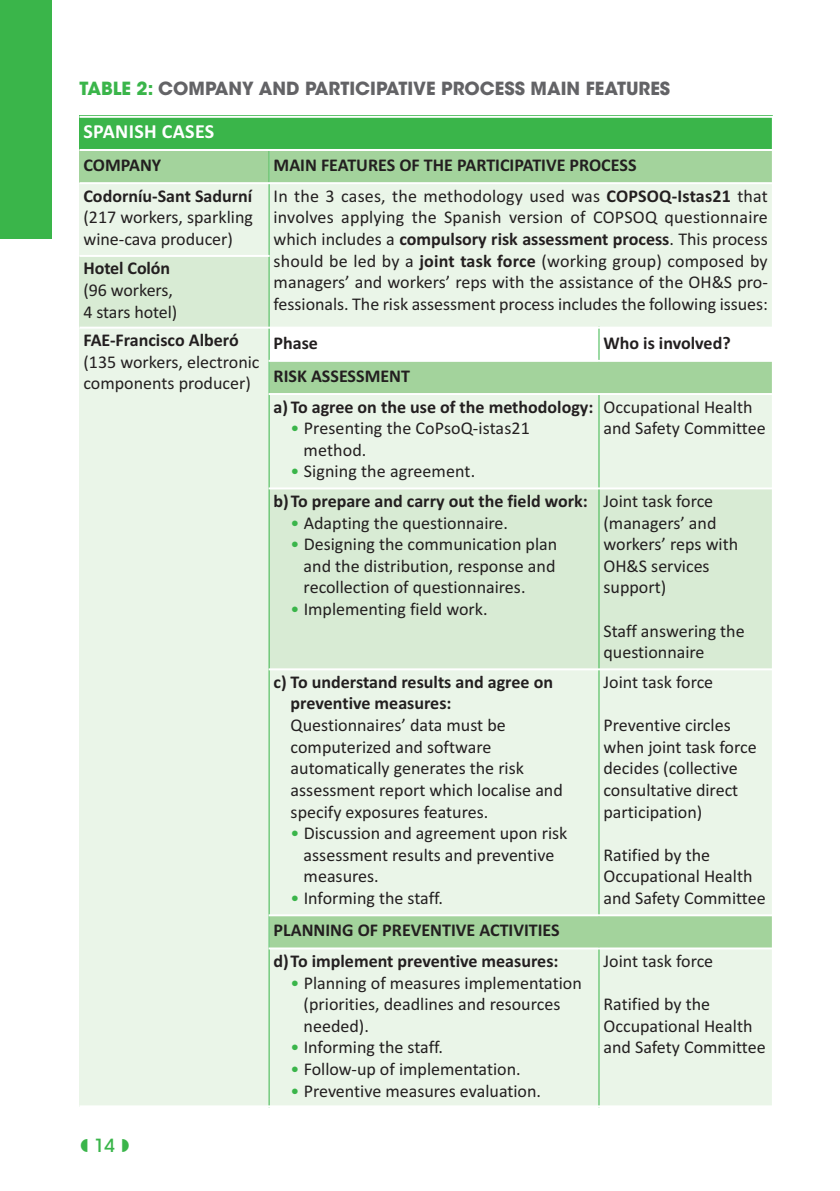
<style>
.page{position:relative;width:840px;height:1191px;background:#fff}
.page>*{position:absolute;margin:0;border:0;box-sizing:border-box;transform-origin:0 0}
.t1{font:700 20px "Calibri";letter-spacing:.015em;color:#fff}
.t2{font:18px/21.6px "Calibri";color:#231f20}
.t3{font:700 18px/30.6px "Calibri";color:#231f20}
.t4{font:700 18px "ITC Avant Garde Std";color:#636366}
.t5{font:500 18px "ITC Avant Garde Std";color:#3ab54a}
.s1{color:#3ab54a}
.s2{font-weight:700}
</style>
<div class="page">
<div style="left:0;top:0;width:51px;height:238px;background:#3ab54a"></div>
<div style="left:79px;top:116px;width:693px;height:34px;background:#3ab54a"></div>
<div style="left:79px;top:150px;width:190px;height:33px;background:#a3d39c"></div>
<div style="left:269px;top:150px;width:503px;height:33px;background:#a3d39c"></div>
<div style="left:79px;top:183px;width:190px;height:73px;background:#eaf5e8"></div>
<div style="left:269px;top:183px;width:503px;height:145px;background:#eaf5e8"></div>
<div style="left:79px;top:256px;width:190px;height:72px;background:#d8ebd4"></div>
<div style="left:79px;top:328px;width:190px;height:778px;background:#eaf5e8"></div>
<div style="left:269px;top:361px;width:503px;height:33px;background:#a3d39c"></div>
<div style="left:269px;top:394px;width:329px;height:94px;background:#eaf5e8"></div>
<div style="left:599px;top:394px;width:173px;height:94px;background:#eaf5e8"></div>
<div style="left:269px;top:488px;width:329px;height:181px;background:#d8ebd4"></div>
<div style="left:599px;top:488px;width:173px;height:181px;background:#d8ebd4"></div>
<div style="left:269px;top:669px;width:329px;height:246px;background:#eaf5e8"></div>
<div style="left:599px;top:669px;width:173px;height:246px;background:#eaf5e8"></div>
<div style="left:269px;top:915px;width:503px;height:33px;background:#a3d39c"></div>
<div style="left:269px;top:948px;width:329px;height:159px;background:#eaf5e8"></div>
<div style="left:599px;top:948px;width:173px;height:159px;background:#eaf5e8"></div>
<hr style="left:268px;top:149px;width:1px;height:958px;background:#3ab54a">
<hr style="left:598px;top:327px;width:1px;height:35px;background:#3ab54a">
<hr style="left:598px;top:393px;width:1px;height:523px;background:#3ab54a">
<hr style="left:598px;top:947px;width:1px;height:160px;background:#3ab54a">
<hr style="left:771px;top:116px;width:2px;height:991px;background:#fff">
<hr style="left:79px;top:116px;width:694px;height:2px;background:#fff">
<hr style="left:79px;top:149px;width:694px;height:2px;background:#fff">
<hr style="left:79px;top:182px;width:694px;height:2px;background:#fff">
<hr style="left:79px;top:255px;width:190px;height:2px;background:#fff">
<hr style="left:79px;top:327px;width:694px;height:2px;background:#fff">
<hr style="left:268px;top:360px;width:505px;height:2px;background:#fff">
<hr style="left:268px;top:393px;width:505px;height:2px;background:#fff">
<hr style="left:268px;top:487px;width:505px;height:2px;background:#fff">
<hr style="left:268px;top:668px;width:505px;height:2px;background:#fff">
<hr style="left:268px;top:914px;width:505px;height:2px;background:#fff">
<hr style="left:268px;top:947px;width:505px;height:2px;background:#fff">
<hr style="left:79px;top:1105px;width:694px;height:2px;background:#fff">
<p class="t4" style="left:79px;top:78px;width:592px"><span class="s1">TABLE 2:</span> COMPANY AND PARTICIPATIVE PROCESS MAIN FEATURES</p>
<p class="t1" style="left:83px;top:125px;width:132px">SPANISH CASES</p>
<p class="t3" style="left:83px;top:151px;width:79px">COMPANY</p>
<p class="t3" style="left:273px;top:151px;width:364px">MAIN FEATURES OF THE PARTICIPATIVE PROCESS</p>
<p class="t3" style="left:83px;top:182px;width:170px">Codorníu-Sant Sadurní</p>
<p class="t2" style="left:83px;top:208px;width:171px">(217 workers, sparkling wine-cava producer)</p>
<p class="t2" style="left:273px;top:186px;width:495px;text-align:justify">In the 3 cases, the methodology used was <span class="s2">COPSOQ-Istas21</span> that involves applying the Spanish version of COPSOQ questionnaire which includes a <span class="s2">compulsory risk assessment process</span>. This process should be led by a <span class="s2">joint task force</span> (working group) composed by managers’ and workers’ reps with the assistance of the OH&amp;S pro&shy;fessionals. The risk assessment process includes the following issues:</p>
<p class="t3" style="left:83px;top:255px;width:88px">Hotel Colón</p>
<p class="t2" style="left:83px;top:281px;width:95px">(96 workers,<br>4 stars hotel)</p>
<p class="t3" style="left:83px;top:326px;width:157px">FAE-Francisco Alberó</p>
<p class="t2" style="left:83px;top:352px;width:177px">(135 workers, electronic components producer)</p>
<p class="t3" style="left:273px;top:329px;width:46px">Phase</p>
<p class="t3" style="left:603px;top:329px;width:129px">Who is involved?</p>
<p class="t3" style="left:273px;top:362px;width:321px">RISK ASSESSMENT<br>a) To agree on the use of the methodology:</p>
<p class="t2" style="left:303px;top:419px;width:227px;text-indent:-13px"><span class="s1">•</span> Presenting the CoPsoQ-istas21 method.</p>
<p class="t2" style="left:290px;top:462px;width:186px"><span class="s1">•</span> Signing the agreement.</p>
<p class="t2" style="left:603px;top:397px;width:164px">Occupational Health and Safety Committee</p>
<p class="t5" style="left:94px;top:1135px;width:23px">14</p>
<p class="t3" style="left:273px;top:487px;width:315px">b)To prepare and carry out the field work:</p>
<p class="t2" style="left:290px;top:513px;width:219px"><span class="s1">•</span> Adapting the questionnaire.</p>
<p class="t2" style="left:303px;top:535px;width:255px;text-align:justify;text-indent:-13px"><span class="s1">•</span> Designing the communication plan and the distribution, response and recollection of questionnaires.</p>
<p class="t2" style="left:290px;top:599px;width:198px"><span class="s1">•</span> Implementing field work.</p>
<p class="t3" style="left:290px;top:672px;width:264px;line-height:21.6px;text-indent:-17px">c) To understand results and agree on preventive measures:</p>
<p class="t2" style="left:290px;top:715px;width:273px">Questionnaires’ data must be computerized and software automatically generates the risk assessment report which localise and specify exposures features.</p>
<p class="t2" style="left:303px;top:823px;width:265px;text-indent:-13px"><span class="s1">•</span> Discussion and agreement upon risk assessment results and preventive measures.</p>
<p class="t2" style="left:290px;top:888px;width:154px"><span class="s1">•</span> Informing the staff.</p>
<p class="t3" style="left:273px;top:916px;width:287px">PLANNING OF PREVENTIVE ACTIVITIES d)To implement preventive measures:</p>
<p class="t2" style="left:303px;top:973px;width:279px;text-indent:-13px"><span class="s1">•</span> Planning of measures implementation (priorities, deadlines and resources needed).</p>
<p class="t2" style="left:290px;top:1038px;width:154px"><span class="s1">•</span> Informing the staff.</p>
<p class="t2" style="left:290px;top:1059px;width:231px"><span class="s1">•</span> Follow-up of implementation.</p>
<p class="t2" style="left:290px;top:1081px;width:252px"><span class="s1">•</span> Preventive measures evaluation.</p>
<p class="t2" style="left:603px;top:491px;width:136px">Joint task force (mana gers’ and workers’ reps with<br>OH&amp;S services support)</p>
<p class="t2" style="left:603px;top:621px;width:143px">Staff answering the questionnaire</p>
<p class="t2" style="left:603px;top:672px;width:111px">Joint task force</p>
<p class="t2" style="left:603px;top:715px;width:155px">Preventive circles when joint task force decides (collective consultative direct participation)</p>
<p class="t2" style="left:603px;top:845px;width:164px">Ratified by the<br>Occupational Health and Safety Committee</p>
<p class="t2" style="left:603px;top:951px;width:111px">Joint task force</p>
<p class="t2" style="left:603px;top:995px;width:164px">Ratified by the<br>Occupational Health and Safety Committee</p>
</div>
